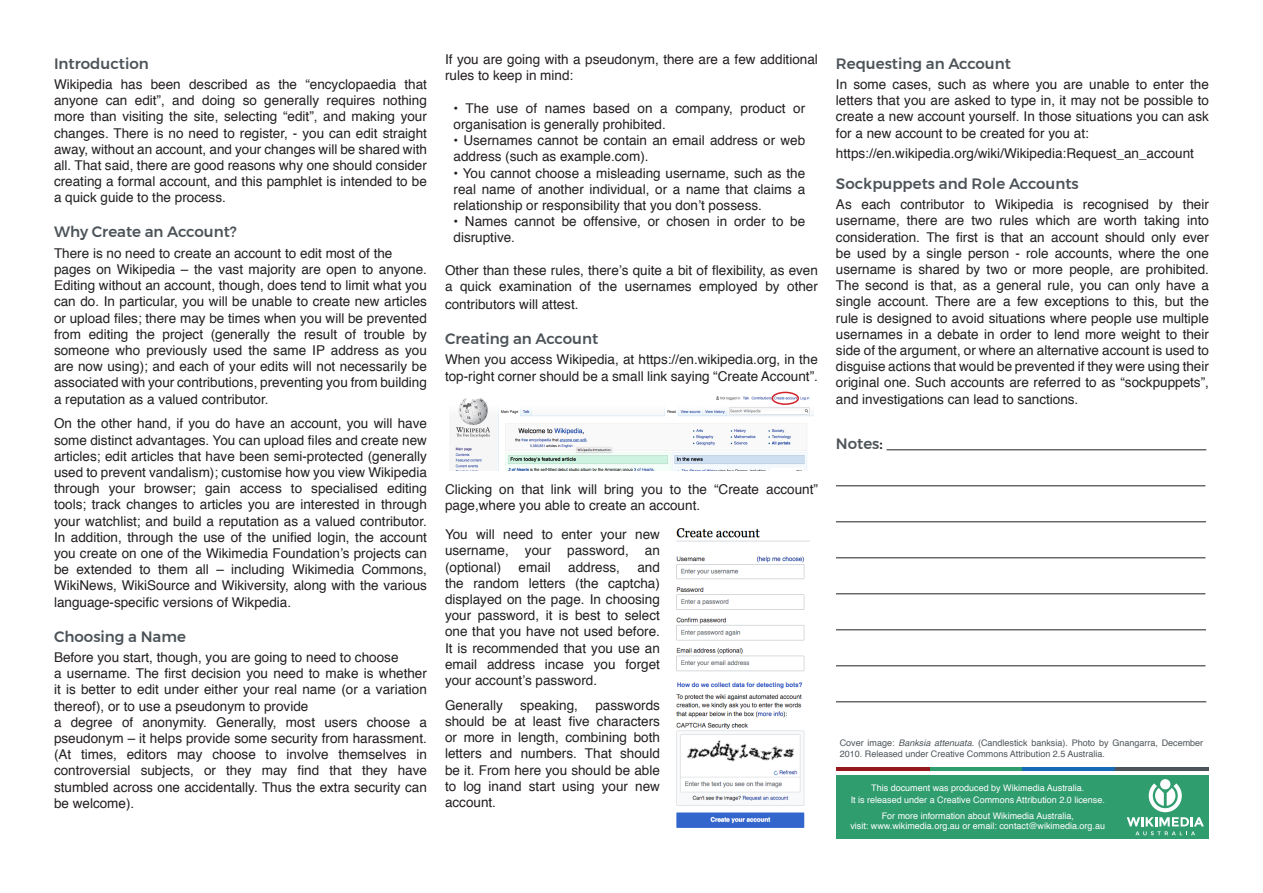
<style>
.page{position:relative;width:1263px;height:893px;background:#fff}
.page>*{position:absolute;margin:0;border:0;box-sizing:border-box;transform-origin:0 0}
.t1{font:500 15px "Montserrat";color:#4d5459}
.t2{font:13.5px/16.2px "Helvetica";color:#231f20;text-align:justify}
.t3{font:9px "Helvetica";color:#fff}
.t4{font:9px/10.8px "Helvetica";color:#4d5459}
.s1{color:#231f20}
.s2{font-style:italic}
</style>
<div class="page">
<div style="left:837px;top:776px;width:372px;height:63px;background:#309d6f"></div>
<img style="left:455px;top:393px;width:358px;height:78px">
<div style="left:772px;top:392px;width:27px;height:13px;border:2px solid #d1232a;border-radius:50%"></div>
<img style="left:676px;top:528px;width:134px;height:300px">
<hr style="left:929px;top:767px;width:93px;height:4px;background:#309d6f">
<hr style="left:836px;top:767px;width:93px;height:4px;background:#961a1d">
<hr style="left:1022px;top:767px;width:94px;height:4px;background:#176ab5">
<hr style="left:1116px;top:767px;width:93px;height:4px;background:#4d5459">
<svg style="left:1127px;top:783px;width:77px;height:52px"></svg>
<div style="left:1160px;top:779px;width:10px;height:10px;background:#fff;border-radius:50%"></div>
<hr style="left:886px;top:449px;width:320px;height:1px;background:#231f20">
<hr style="left:836px;top:485px;width:369px;height:1px;background:#231f20">
<hr style="left:836px;top:521px;width:370px;height:1px;background:#231f20">
<hr style="left:836px;top:557px;width:369px;height:1px;background:#231f20">
<hr style="left:836px;top:593px;width:369px;height:1px;background:#231f20">
<hr style="left:836px;top:629px;width:370px;height:1px;background:#231f20">
<hr style="left:836px;top:665px;width:369px;height:1px;background:#231f20">
<hr style="left:836px;top:701px;width:370px;height:1px;background:#231f20">
<p class="t1" style="left:54px;top:51px;width:96px">Introduction</p>
<p class="t2" style="left:54px;top:77px;width:374px">Wikipedia has been described as the “encyclopaedia that anyone can edit”, and doing so generally requires nothing more than visiting the site, selecting “edit”, and making your changes. There is no need to register, ‐ you can edit straight away, without an account, and your changes will be shared with all. That said, there are good reasons why one should consider creating a formal account, and this pamphlet is intended to be a quick guide to the process.</p>
<p class="t1" style="left:54px;top:220px;width:184px">Why Create an Account?</p>
<p class="t2" style="left:54px;top:245px;width:340px">There is no need to create an account to edit most of the</p>
<p class="t2" style="left:54px;top:262px;width:374px">pages on Wikipedia – the vast majority are open to anyone.<br>Editing without an account, though, does tend to limit what you can do. In particular, you will be unable to create new articles or upload files; there may be times when you will be prevented from editing the project (generally the result of trouble by someone who previously used the same IP address as you are now using); and each of your edits will not necessarily be associated with your contributions, preventing you from building a reputation as a valued contributor.</p>
<p class="t2" style="left:54px;top:416px;width:374px">On the other hand, if you do have an account, you will have some distinct advantages. You can upload files and create new articles; edit articles that have been semi‐protected (generally used to prevent vandalism); customise how you view Wikipedia through your browser; gain access to specialised editing tools; track changes to articles you are interested in through your watchlist; and build a reputation as a valued contributor.<br>In addition, through the use of the unified login, the account you create on one of the Wikimedia Foundation’s projects can be extended to them all – including Wikimedia Commons, WikiNews, WikiSource and Wikiversity, along with the various language‐specific versions of Wikpedia.</p>
<p class="t1" style="left:54px;top:624px;width:133px">Choosing a Name</p>
<p class="t2" style="left:54px;top:650px;width:346px">Before you start, though, you are going to need to choose</p>
<p class="t2" style="left:54px;top:666px;width:374px">a username. The first decision you need to make is whether it is better to edit under either your real name (or a variation thereof), or to use a pseudonym to provide</p>
<p class="t2" style="left:54px;top:714px;width:374px">a degree of anonymity. Generally, most users choose a pseudonym – it helps provide some security from harassment. (At times, editors may choose to involve themselves in controversial subjects, or they may find that they have stumbled across one accidentally. Thus the extra security can be welcome).</p>
<p class="t2" style="left:445px;top:52px;width:374px">If you are going with a pseudonym, there are a few additional rules to keep in mind:</p>
<p class="t2" style="left:453px;top:100px;width:353px">• The use of names based on a company, product or organisation is generally prohibited.</p>
<p class="t2" style="left:453px;top:133px;width:353px">• Usernames cannot be contain an email address or web address (such as example.com).</p>
<p class="t2" style="left:453px;top:165px;width:353px">• You cannot choose a misleading username, such as the real name of another individual, or a name that claims a relationship or responsibility that you don’t possess.</p>
<p class="t2" style="left:453px;top:214px;width:353px">• Names cannot be offensive, or chosen in order to be disruptive.</p>
<p class="t2" style="left:445px;top:262px;width:374px">Other than these rules, there’s quite a bit of flexibility, as even a quick examination of the usernames employed by other</p>
<p class="t2" style="left:445px;top:296px;width:135px">contributors will attest.</p>
<p class="t1" style="left:445px;top:327px;width:155px">Creating an Account</p>
<p class="t2" style="left:445px;top:352px;width:374px">When you access Wikipedia, at https://en.wikipedia.org, in the top‐right corner should be a small link saying “Create Account”.</p>
<p class="t2" style="left:445px;top:482px;width:374px">Clicking on that link will bring you to the “Create account” page,where you able to create an account.</p>
<p class="t2" style="left:445px;top:527px;width:216px">You will need to enter your new username, your password, an (optional)</p>
<p class="t2" style="left:445px;top:559px;width:216px;text-indent:192px">and the random letters (the captcha) displayed on the page. In choosing your password, it is best to select one that you have not used before.<br>It is recommended that you use an email address incase you forget your account’s password.</p>
<p class="t2" style="left:445px;top:697px;width:59px">Generally</p>
<p class="t2" style="left:520px;top:697px;width:59px">speaking,</p>
<p class="t2" style="left:519px;top:559px;width:34px">email</p>
<p class="t2" style="left:568px;top:559px;width:53px">address,</p>
<p class="t2" style="left:445px;top:697px;width:216px;text-indent:150px">passwords should be at least five characters or more in length, combining both letters and numbers. That should be it. From here you should be able to log inand start using your new account.</p>
<p class="t1" style="left:836px;top:51px;width:176px">Requesting an Account</p>
<p class="t2" style="left:836px;top:77px;width:374px">In some cases, such as where you are unable to enter the letters that you are asked to type in, it may not be possible to create a new account yourself. In those situations you can ask for a new account to be created for you at:</p>
<p class="t2" style="left:836px;top:146px;width:359px">https://en.wikipedia.org/wiki/Wikipedia:Request_an_account</p>
<p class="t1" style="left:836px;top:172px;width:244px">Sockpuppets and Role Accounts</p>
<p class="t2" style="left:836px;top:197px;width:374px">As each contributor to Wikipedia is recognised by their username, there are two rules which are worth taking into consideration. The first is that an account should only ever be used by a single person ‐ role accounts, where the one username is shared by two or more people, are prohibited.<br>The second is that, as a general rule, you can only have a single account. There are a few exceptions to this, but the rule is designed to avoid situations where people use multiple usernames in a debate in order to lend more weight to their side of the argument, or where an alternative account is used to disguise actions that would be prevented if they were using their original one. Such accounts are referred to as “sockpuppets”, and investigations can lead to sanctions.</p>
<p class="t1" style="left:836px;top:432px;width:48px">Notes<span class="s1">:</span></p>
<p class="t4" style="left:840px;top:738px;width:365px">Cover image: <span class="s2">Banksia attenuata</span>. (Candlestick banksia). Photo by Gnangarra, December<br>2010. Released under Creative Commons Attribution 2.5 Australia.</p>
<p class="t3" style="left:871px;top:781px;width:215px">This document was produced by Wikimedia Australia.</p>
<p class="t3" style="left:851px;top:793px;width:256px">It is released under a Creative Commons Attribution 2.0 license.</p>
<p class="t3" style="left:882px;top:808px;width:194px">For more information about Wikimedia Australia,</p>
<p class="t3" style="left:850px;top:819px;width:256px">visit: www.wikimedia.org.au or email: contact@wikimedia.org.au</p>
</div>
